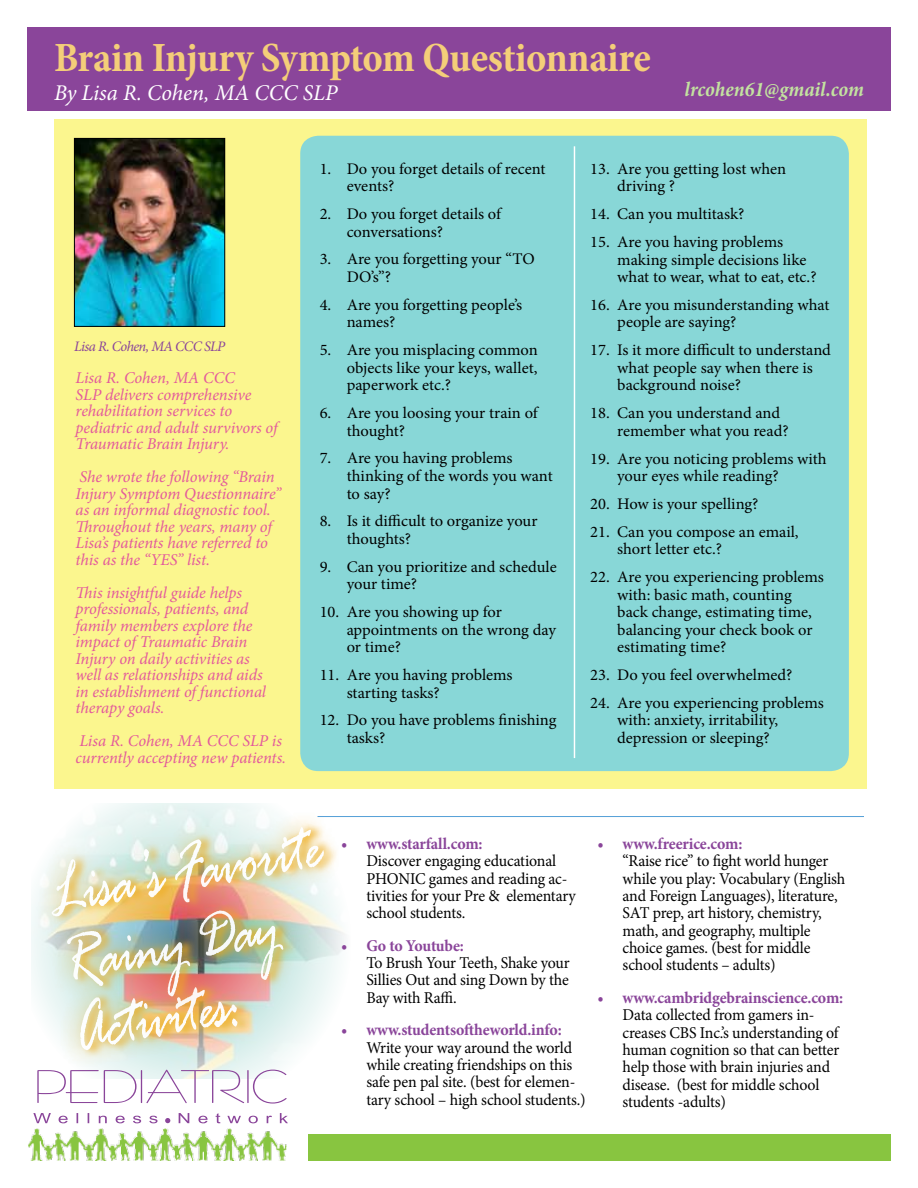
<style>
.page{position:relative;width:918px;height:1188px;background:#fff}
.page>*{position:absolute;margin:0;border:0;box-sizing:border-box;transform-origin:0 0}
.t1{font:700 condensed 42px "Minion Pro";letter-spacing:-.015em;color:#f4ce79}
.t2{font:italic 22.5px "Minion Pro";color:#fff}
.t3{font:italic 700 condensed 21px "Minion Pro";letter-spacing:-.005em;color:#c3e2a0}
.t4{font:16.5px/17.4px "Minion Pro";letter-spacing:-.01em;color:#000;scale:.96 1}
.t5{font:italic 16.5px/16.5px "Minion Pro";letter-spacing:-.01em;color:#e3599c}
.t6{font:700 16.5px "Minion Pro";letter-spacing:-.01em;color:#8a459a;scale:.96 1}
.t7{font:16.2px/17.7px "Minion Pro";letter-spacing:-.005em;color:#000}
.t8{font:italic 14.55px "Minion Pro";letter-spacing:-.04em;color:#8a459a}
</style>
<div class="page">
<div style="left:308px;top:1134px;width:583px;height:27px;background:#88c540"></div>
<div style="left:54px;top:119px;width:812px;height:669px;background:#fbf68e"></div>
<div style="left:27px;top:27px;width:864px;height:84px;background:#8a459a"></div>
<img style="left:76px;top:140px;width:147px;height:185px">
<div style="left:74px;top:138px;width:151px;height:189px;border:1px solid #000"></div>
<svg style="left:51px;top:938px;width:287px;height:119px;fill:#f6fbfa"></svg>
<div style="left:58px;top:967px;width:201px;height:104px;background:#edad1f;opacity:.82"></div>
<div style="left:31px;top:807px;width:314px;height:131px;background:#edad1f;opacity:.82"></div>
<img style="left:52px;top:827px;width:272px;height:223px">
<img style="left:28px;top:1129px;width:258px;height:32px">
<svg style="left:37px;top:1070px;width:250px;height:34px"></svg>
<svg style="left:33px;top:1113px;width:255px;height:10px"></svg>
<hr style="left:318px;top:816px;width:546px;height:1px;background:#549fd7">
<div style="left:300px;top:136px;width:549px;height:635px;background:#88d7d7;border-radius:18px"></div>
<hr style="left:574px;top:146px;width:1px;height:612px;background:#fff">
<h1 class="t1" style="left:54px;top:29px;width:598px">Brain Injury Symptom Questionnaire</h1>
<h2 class="t2" style="left:54px;top:77px;width:285px">By Lisa R. Cohen, MA CCC SLP</h2>
<p class="t3" style="left:685px;top:75px;width:181px">lrcohen61@gmail.com</p>
<p class="t8" style="left:74px;top:336px;width:153px">Lisa R. Cohen, MA CCC SLP</p>
<p class="t5" style="left:76px;top:370px;width:204px">Lisa R. Cohen, MA CCC<br>SLP delivers comprehensive rehabilitation services to pediatric and adult survivors of<br>Traumatic Brain Injury.</p>
<p class="t5" style="left:76px;top:469px;width:207px">She wrote the following “Brain<br>Injury Symptom Questionnaire” as an informal diagnostic tool.<br>Throughout the years, many of<br>Lisa’s patients have referred to this as the “YES” list.</p>
<p class="t5" style="left:76px;top:584px;width:192px">This insightful guide helps professionals, patients, and family members explore the impact of Traumatic Brain<br>Injury on daily activities as well as relationships and aids in establishment of functional therapy goals.</p>
<p class="t5" style="left:76px;top:733px;width:212px">Lisa R. Cohen, MA CCC SLP is currently accepting new patients.</p>
<p class="t7" style="left:347px;top:160px;width:200px;text-indent:-27px">1. Do you forget details of recent events?</p>
<p class="t7" style="left:347px;top:205px;width:156px;text-indent:-27px">2. Do you forget details of conversations?</p>
<p class="t7" style="left:347px;top:250px;width:190px;text-indent:-27px">3. Are you forgetting your “TO<br>DO’s”?</p>
<p class="t7" style="left:347px;top:296px;width:177px;text-indent:-27px">4. Are you forgetting people’s names?</p>
<p class="t7" style="left:347px;top:341px;width:193px;text-align:justify;text-indent:-27px">5. Are you misplacing common objects like your keys, wallet, paperwork etc.?</p>
<p class="t7" style="left:347px;top:404px;width:193px;text-indent:-27px">6. Are you loosing your train of thought?</p>
<p class="t7" style="left:347px;top:449px;width:208px;text-indent:-27px">7. Are you having problems thinking of the words you want to say?</p>
<p class="t7" style="left:347px;top:512px;width:192px;text-indent:-27px">8. Is it difficult to organize your thoughts?</p>
<p class="t7" style="left:347px;top:558px;width:212px;text-indent:-27px">9. Can you prioritize and schedule your time?</p>
<p class="t7" style="left:347px;top:603px;width:211px;text-indent:-27px">10. Are you showing up for appointments on the wrong day or time?</p>
<p class="t7" style="left:347px;top:666px;width:167px;text-indent:-27px">11. Are you having problems starting tasks?</p>
<p class="t7" style="left:347px;top:711px;width:211px;text-indent:-27px">12. Do you have problems finishing tasks?</p>
<p class="t7" style="left:617px;top:160px;width:171px;text-indent:-27px">13. Are you getting lost when driving ?</p>
<p class="t7" style="left:590px;top:205px;width:156px">14. Can you multitask?</p>
<p class="t7" style="left:617px;top:233px;width:201px;text-indent:-27px">15. Are you having problems making simple decisions like what to wear, what to eat, etc.?</p>
<p class="t7" style="left:617px;top:296px;width:214px;text-indent:-27px">16. Are you misunderstanding what people are saying?</p>
<p class="t7" style="left:617px;top:341px;width:215px;text-indent:-27px">17. Is it more difficult to understand what people say when there is background noise?</p>
<p class="t7" style="left:617px;top:404px;width:173px;text-indent:-27px">18. Can you understand and remember what you read?</p>
<p class="t7" style="left:617px;top:450px;width:211px;text-indent:-27px">19. Are you noticing problems with your eyes while reading?</p>
<p class="t7" style="left:590px;top:495px;width:170px">20. How is your spelling?</p>
<p class="t7" style="left:617px;top:523px;width:183px;text-indent:-27px">21. Can you compose an email, short letter etc.?</p>
<p class="t7" style="left:617px;top:568px;width:208px;text-indent:-27px">22. Are you experiencing problems with: basic math, counting back change, estimating time, balancing your check book or estimating time?</p>
<p class="t7" style="left:590px;top:666px;width:204px">23. Do you feel overwhelmed?</p>
<p class="t7" style="left:617px;top:694px;width:208px;text-indent:-27px">24. Are you experiencing problems with: anxiety, irritability, depression or sleeping?</p>
<p class="t6" style="left:341px;top:832px;width:149px">• www.starfall.com:</p>
<p class="t4" style="left:366px;top:852px;width:220px">Discover engaging educational<br>PHONIC games and reading ac&shy;tivities for your Pre &amp; elementary school students.</p>
<p class="t6" style="left:341px;top:934px;width:129px">• Go to Youtube:</p>
<p class="t4" style="left:366px;top:954px;width:213px;text-align:justify">To Brush Your Teeth, Shake your Sillies Out and sing Down by the Bay with Raffi.</p>
<p class="t6" style="left:341px;top:1018px;width:231px">• www.studentsoftheworld.info:</p>
<p class="t4" style="left:366px;top:1039px;width:230px">Write your way around the world while creating friendships on this safe pen pal site. (best for elemen&shy;tary school – high school students.)</p>
<p class="t6" style="left:597px;top:832px;width:152px">• www.freerice.com:</p>
<p class="t4" style="left:623px;top:852px;width:234px">“Raise rice” to fight world hunger while you play: Vocabulary (English and Foreign Languages), literature,<br>SAT prep, art history, chemistry, math, and geography, multiple choice games. (best for middle school students – adults)</p>
<p class="t6" style="left:597px;top:986px;width:258px">• www.cambridgebrainscience.com:</p>
<p class="t4" style="left:623px;top:1006px;width:227px">Data collected from gamers in&shy;creases CBS Inc.’s understanding of human cognition so that can better help those with brain injuries and disease. (best for middle school students -adults)</p>
</div>
